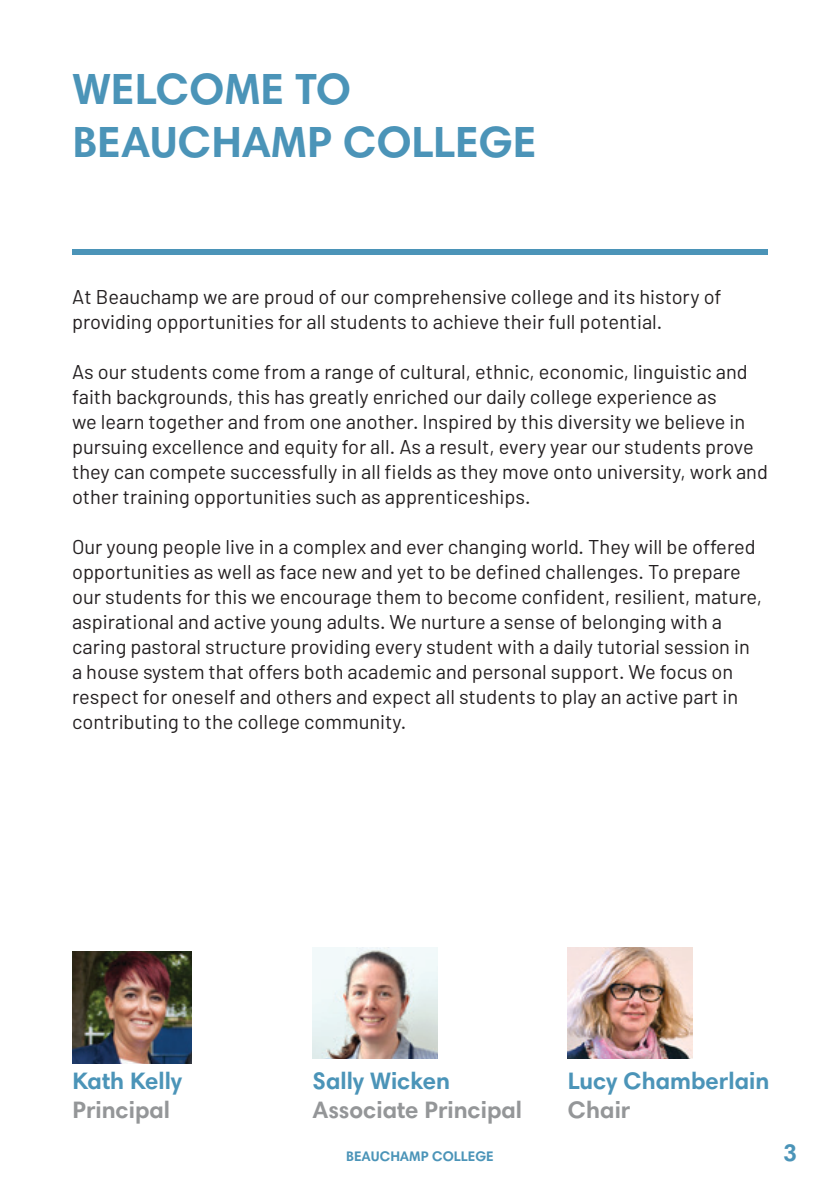
<style>
.page{position:relative;width:840px;height:1191px;background:#fff}
.page>*{position:absolute;margin:0;border:0;box-sizing:border-box;transform-origin:0 0}
.t1{font:700 44px "Harmonia Sans Pro Cyr";color:#4b94b8}
.t2{font:700 24px/28.8px "Harmonia Sans Pro Cyr";color:#4b94b8}
.t3{font:700 24px/28.8px "Harmonia Sans Pro Cyr";color:#949698}
.t4{font:20px/25px "Barlow";color:#231f20}
.t5{font:700 14px "Harmonia Sans Pro Cyr";color:#4b94b8}
.s1{color:#949698}
.s2{color:#4b94b8}
</style>
<div class="page">
<div style="left:72px;top:249px;width:695px;height:6px;background:#4b94b8"></div>
<img style="left:72px;top:951px;width:119px;height:112px">
<img style="left:567px;top:947px;width:125px;height:111px">
<img style="left:312px;top:947px;width:125px;height:111px">
<p class="t1" style="left:72px;top:61px;width:280px">WELCOME TO</p>
<p class="t1" style="left:72px;top:114px;width:465px">BEAUCHAMP COLLEGE</p>
<p class="t4" style="left:72px;top:283px;width:650px">At Beauchamp we are proud of our comprehensive college and its history of providing opportunities for all students to achieve their full potential.</p>
<p class="t4" style="left:72px;top:358px;width:697px">As our students come from a range of cultural, ethnic, economic, linguistic and faith backgrounds, this has greatly enriched our daily college experience as<br>we learn together and from one another. Inspired by this diversity we believe in pursuing excellence and equity for all. As a result, every year our students prove they can compete successfully in all fields as they move onto university, work and other training opportunities such as apprenticeships.</p>
<p class="t4" style="left:72px;top:533px;width:691px">Our young people live in a complex and ever changing world. They will be offered opportunities as well as face new and yet to be defined challenges. To prepare our students for this we encourage them to become confident, resilient, mature, aspirational and active young adults. We nurture a sense of belonging with a caring pastoral structure providing every student with a daily tutorial session in a house system that offers both academic and personal support. We focus on respect for oneself and others and expect all students to play an active part in contributing to the college community.</p>
<p class="t2" style="left:72px;top:1066px;width:111px">Kath Kelly<br><span class="s1">Principal</span></p>
<p class="t2" style="left:567px;top:1066px;width:203px">Lucy Chamberlain</p>
<p class="t3" style="left:312px;top:1066px;width:211px"><span class="s2">Sally Wicken<br></span>Associate Principal</p>
<p class="t3" style="left:567px;top:1095px;width:64px">Chair</p>
<p class="t5" style="left:346px;top:1146px;width:149px">BEAUCHAMP COLLEGE</p>
<p class="t2" style="left:782px;top:1138px;width:15px">3</p>
</div>
